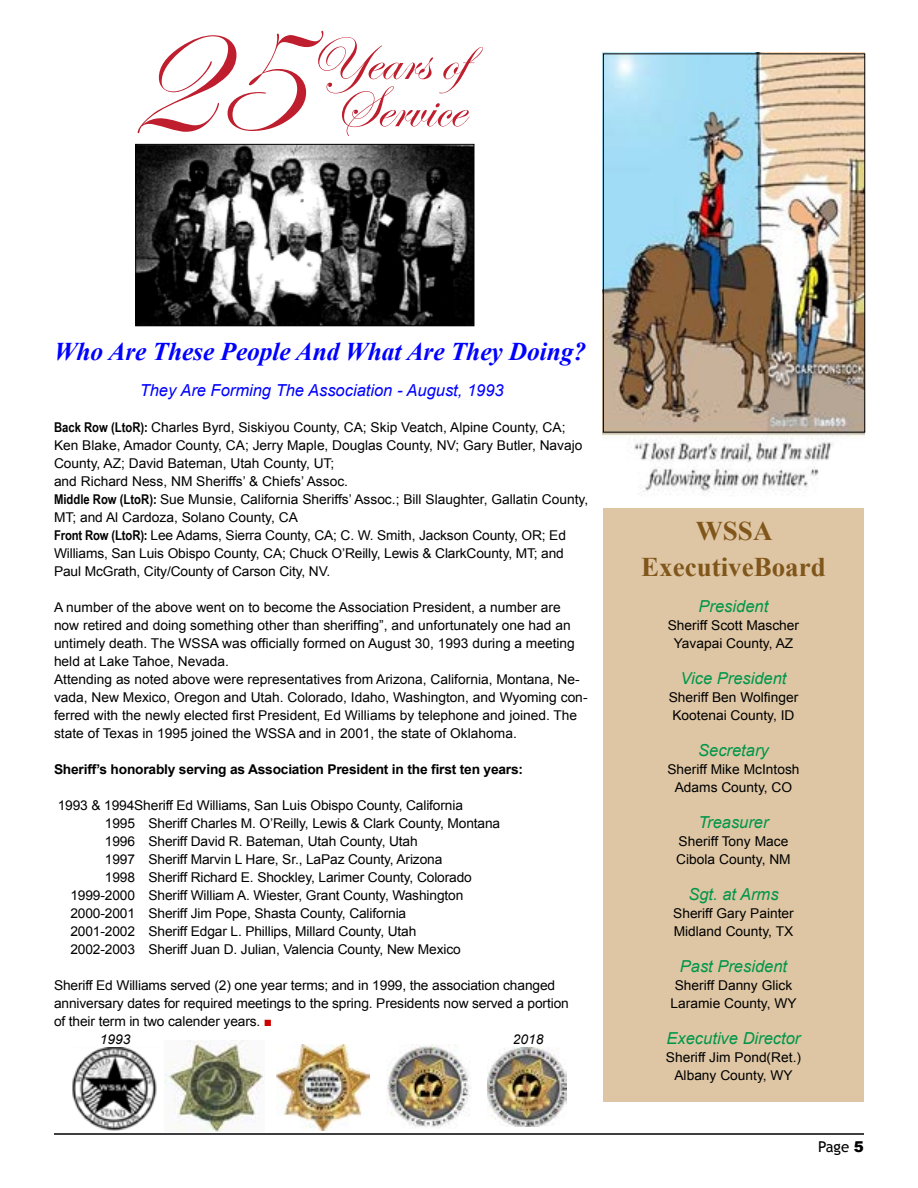
<style>
.page{position:relative;width:918px;height:1188px;background:#fff}
.page>*{position:absolute;margin:0;border:0;box-sizing:border-box;transform-origin:0 0}
.t1{font:179.4px "Edwardian Script ITC";color:#be1e2d}
.t2{font:60.3px "Edwardian Script ITC";color:#be1e2d}
.t3{font:700 27px/36px "Times New Roman";color:#80561b;text-align:center}
.t4{font:italic 700 25.5px "Times New Roman";letter-spacing:-.005em;color:#00f}
.t5{font:italic 16.5px "Arial";color:#009649}
.t6{font:italic 16.5px "Arial";color:#00f}
.t7{font:15px "Trebuchet MS";color:#000}
.t8{font:13.5px/18px "Arial";color:#000}
.t9{font:700 13.5px "Arial";letter-spacing:-.015em;color:#000}
.t10{font:italic 13.5px "Arial";color:#000}
.s1{font-family:"Arial Narrow";font-weight:700}
.s2{color:#cc0001}
.s3{font-family:"Arial";font-weight:900}
</style>
<div class="page">
<hr style="left:54px;top:1133px;width:810px;height:2px;background:#000">
<img style="left:164px;top:1040px;width:100px;height:92px">
<img style="left:387px;top:1045px;width:83px;height:83px">
<img style="left:488px;top:1047px;width:78px;height:79px">
<img style="left:72px;top:1047px;width:85px;height:83px">
<img style="left:137px;top:146px;width:335px;height:178px">
<div style="left:135px;top:144px;width:339px;height:182px;border:1px solid #000"></div>
<img style="left:276px;top:1044px;width:93px;height:86px">
<div style="left:603px;top:508px;width:261px;height:594px;background:#dec6a4"></div>
<img style="left:602px;top:53px;width:262px;height:443px">
<div style="left:603px;top:53px;width:262px;height:380px;border:1px solid #000"></div>
<h1 class="t1" style="left:123px;top:-23px;width:173px">25</h1>
<h2 class="t2" style="left:309px;top:27px;width:193px">Years of</h2>
<h2 class="t2" style="left:334px;top:75px;width:132px">Service</h2>
<h3 class="t4" style="left:54px;top:334px;width:534px">Who Are These People And What Are They Doing?</h3>
<p class="t6" style="left:140px;top:380px;width:366px">They Are Forming The Association - August, 1993</p>
<p class="t8" style="left:54px;top:418px;width:536px"><span class="s1">Back Row (LtoR):</span> Charles Byrd, Siskiyou County, CA; Skip Veatch, Alpine County, CA; Ken Blake, Amador County, CA; Jerry Maple, Douglas County, NV; Gary Butler, Navajo County, AZ; David Bateman, Utah County, UT;<br>and Richard Ness, NM Sheriffs’ &amp; Chiefs’ Assoc.<br><span class="s1">Middle Row (LtoR):</span> Sue Munsie, California Sheriffs’ Assoc.; Bill Slaughter, Gallatin County, MT; and Al Cardoza, Solano County, CA<br><span class="s1">Front Row (LtoR):</span> Lee Adams, Sierra County, CA; C. W. Smith, Jackson County, OR; Ed Williams, San Luis Obispo County, CA; Chuck O’Reilly, Lewis &amp; ClarkCounty, MT; and Paul McGrath, City/County of Carson City, NV.</p>
<p class="t8" style="left:54px;top:598px;width:535px">A number of the above went on to become the Association President, a number are now retired and doing something other than sheriffing”, and unfortunately one had an untimely death. The WSSA was officially formed on August 30, 1993 during a meeting held at Lake Tahoe, Nevada.<br>Attending as noted above were representatives from Arizona, California, Montana, Ne&shy;vada, New Mexico, Oregon and Utah. Colorado, Idaho, Washington, and Wyoming con&shy;ferred with the newly elected first President, Ed Williams by telephone and joined. The state of Texas in 1995 joined the WSSA and in 2001, the state of Oklahoma.</p>
<p class="t9" style="left:54px;top:760px;width:471px">Sheriff’s honorably serving as Association President in the first ten years:</p>
<p class="t8" style="left:58px;top:796px;width:407px">1993 &amp; 1994Sheriff Ed Williams, San Luis Obispo County, California</p>
<p class="t8" style="left:105px;top:814px;width:397px">1995 Sheriff Charles M. O’Reilly, Lewis &amp; Clark County, Montana</p>
<p class="t8" style="left:105px;top:832px;width:314px">1996 Sheriff David R. Bateman, Utah County, Utah</p>
<p class="t8" style="left:105px;top:850px;width:339px">1997 Sheriff Marvin L Hare, Sr., LaPaz County, Arizona</p>
<p class="t8" style="left:105px;top:868px;width:369px">1998 Sheriff Richard E. Shockley, Larimer County, Colorado</p>
<p class="t8" style="left:70px;top:886px;width:395px">1999-2000 Sheriff William A. Wiester, Grant County, Washington</p>
<p class="t8" style="left:70px;top:904px;width:337px">2000-2001 Sheriff Jim Pope, Shasta County, California</p>
<p class="t8" style="left:70px;top:922px;width:348px">2001-2002 Sheriff Edgar L. Phillips, Millard County, Utah</p>
<p class="t8" style="left:70px;top:940px;width:392px">2002-2003 Sheriff Juan D. Julian, Valencia County, New Mexico</p>
<p class="t8" style="left:54px;top:976px;width:503px">Sheriff Ed Williams served (2) one year terms; and in 1999, the association changed</p>
<p class="t8" style="left:54px;top:994px;width:516px">anniversary dates for required meetings to the spring. Presidents now served a portion</p>
<p class="t8" style="left:54px;top:1012px;width:220px">of their term in two calender years. <span class="s2">■</span></p>
<p class="t10" style="left:100px;top:1030px;width:32px">1993</p>
<p class="t10" style="left:513px;top:1030px;width:32px">2018</p>
<h3 class="t3" style="left:641px;top:512px;width:186px">WSSA<br>ExecutiveBoard</h3>
<p class="t5" style="left:699px;top:596px;width:71px">President</p>
<p class="t8" style="left:668px;top:616px;width:133px;text-align:center">Sheriff Scott Mascher<br>Yavapai County, AZ</p>
<p class="t5" style="left:680px;top:668px;width:108px">Vice President</p>
<p class="t8" style="left:669px;top:688px;width:131px">Sheriff Ben Wolfinger<br>Kootenai County, ID</p>
<p class="t5" style="left:698px;top:740px;width:72px">Secretary</p>
<p class="t8" style="left:667px;top:760px;width:134px;text-align:center">Sheriff Mike McIntosh<br>Adams County, CO</p>
<p class="t5" style="left:698px;top:812px;width:72px">Treasurer</p>
<p class="t8" style="left:676px;top:832px;width:116px">Sheriff Tony Mace<br>Cibola County, NM</p>
<p class="t5" style="left:688px;top:884px;width:92px">Sgt. at Arms</p>
<p class="t8" style="left:673px;top:904px;width:122px">Sheriff Gary Painter<br>Midland County, TX</p>
<p class="t5" style="left:680px;top:956px;width:109px">Past President</p>
<p class="t8" style="left:671px;top:976px;width:128px;text-align:center">Sheriff Danny Glick<br>Laramie County, WY</p>
<p class="t5" style="left:667px;top:1028px;width:135px">Executive Director</p>
<p class="t8" style="left:666px;top:1048px;width:137px;text-align:center">Sheriff Jim Pond(Ret.)<br>Albany County, WY</p>
<p class="t7" style="left:818px;top:1138px;width:47px">Page <span class="s3">5</span></p>
</div>
